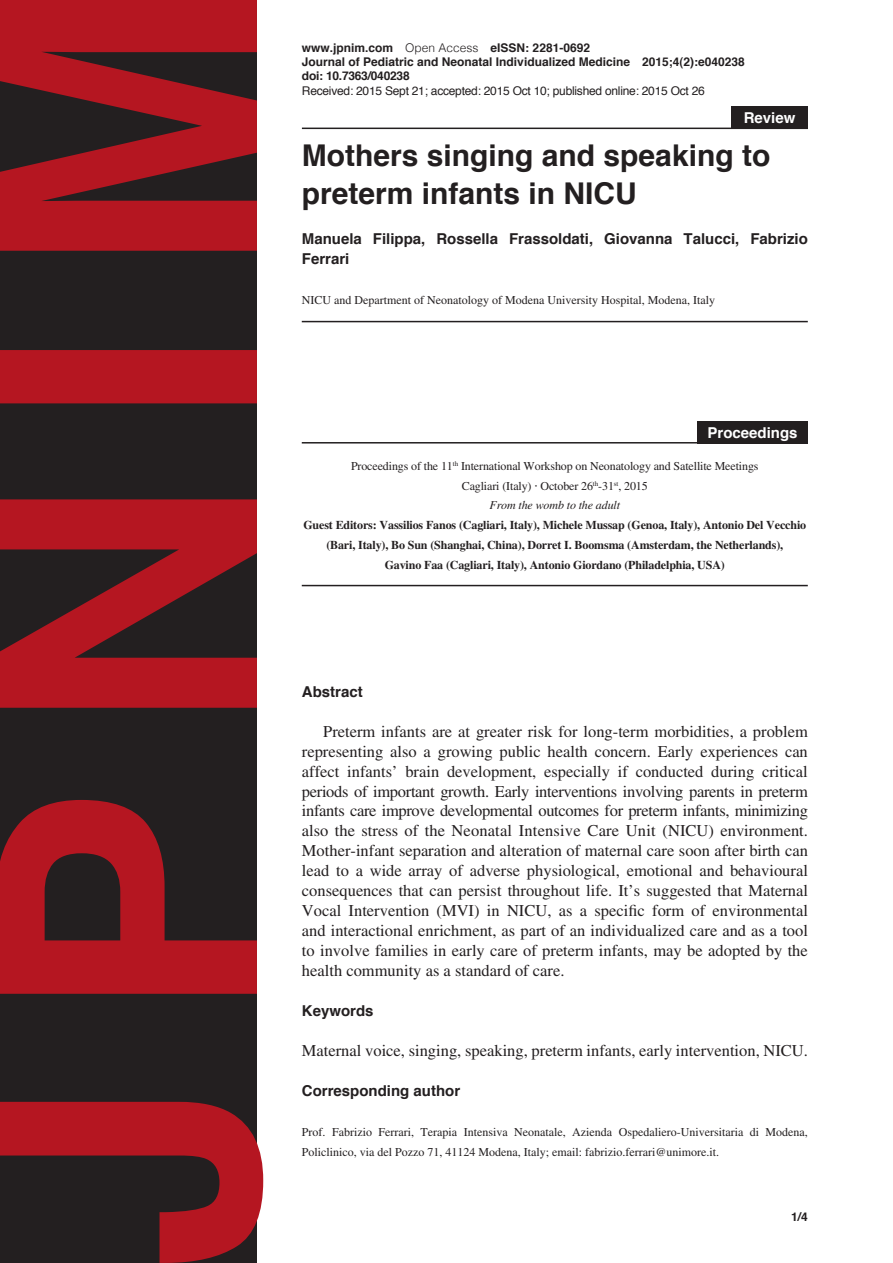
<style>
.page{position:relative;width:893px;height:1263px;background:#fff}
.page>*{position:absolute;margin:0;border:0;box-sizing:border-box;transform-origin:0 0}
.Heading1{font:700 30px/38.2px "Helvetica";color:#231f20}
.Body1{font:16.5px/20px "Times LT Std";color:#231f20;text-align:justify}
.Body2{font:16.5px "Times LT Std";color:#231f20}
.Heading2{font:700 15px/20px "Helvetica";color:#231f20}
.Article_Description{font:700 15px "Helvetica";color:#fff}
.Body3{font:12px/20px "Times LT Std";color:#231f20}
.Body3-2{font:700 12px/20px "Times LT Std";letter-spacing:-.01em;color:#231f20;text-align:center}
.Footer_Right{font:700 12px "Helvetica";color:#231f20}
.Footer_Right-2{font:12px "Helvetica";letter-spacing:-.02em;color:#231f20}
.Body3-3{font:italic 12px "Times LT Std";letter-spacing:-.01em;color:#231f20}
.Footer_Right-3{font:700 12px "Helvetica";letter-spacing:-.02em;color:#231f20}
.Page_Right{font:700 12px "Helvetica";color:#231f20}
.s1{font-weight:300}
.s2{font-family:"Helvetica"}
</style>
<div class="page">
<svg style="left:0;top:0;width:263px;height:1263px;background:#662025"></svg>
<hr style="left:302px;top:128px;width:506px;height:1px;background:#231f20">
<hr style="left:302px;top:321px;width:506px;height:1px;background:#231f20">
<div style="left:731px;top:106px;width:77px;height:22px;background:#231f20"></div>
<hr style="left:302px;top:585px;width:506px;height:1px;background:#231f20">
<hr style="left:302px;top:442px;width:506px;height:1px;background:#231f20">
<div style="left:697px;top:421px;width:111px;height:22px;background:#231f20"></div>
<p class="Footer_Right" style="left:302px;top:38px;width:290px">www.jpnim.com <span class="s1">Open Access</span> eISSN: 2281-0692</p>
<p class="Footer_Right" style="left:302px;top:52px;width:444px">Journal of Pediatric and Neonatal Individualized Medicine 2015;4(2):e040238</p>
<p class="Footer_Right-3" style="left:302px;top:66px;width:109px">doi: 10.7363/040238</p>
<p class="Footer_Right-2" style="left:302px;top:81px;width:404px">Received: 2015 Sept 21; accepted: 2015 Oct 10; published online: 2015 Oct 26</p>
<p class="Article_Description" style="left:744px;top:105px;width:53px">Review</p>
<p class="Heading1" style="left:302px;top:136px;width:470px">Mothers singing and speaking to preterm infants in NICU</p>
<p class="Heading2" style="left:302px;top:229px;width:507px">Manuela Filippa, Rossella Frassoldati, Giovanna Talucci, Fabrizio<br>Ferrari</p>
<p class="Body3" style="left:302px;top:290px;width:415px">NICU and Department of Neonatology of Modena University Hospital, Modena, Italy</p>
<p class="Article_Description" style="left:707px;top:421px;width:92px">Proceedings</p>
<p class="Body3" style="left:351px;top:455px;width:409px">Proceedings of the 11<sup>th</sup> International Workshop on Neonatology and Satellite Meetings</p>
<p class="Body3" style="left:462px;top:475px;width:188px">Cagliari (Italy) <span class="s2">·</span> October 26<sup>th</sup>-31<sup>st</sup>, 2015</p>
<p class="Body3-3" style="left:489px;top:499px;width:132px">From the womb to the adult</p>
<p class="Body3-2" style="left:303px;top:515px;width:504px">Guest Editors: Vassilios Fanos (Cagliari, Italy), Michele Mussap (Genoa, Italy), Antonio Del Vecchio (Bari, Italy), Bo Sun (Shanghai, China), Dorret I. Boomsma (Amsterdam, the Netherlands),<br>Gavino Faa (Cagliari, Italy), Antonio Giordano (Philadelphia, USA)</p>
<p class="Heading2" style="left:302px;top:682px;width:62px">Abstract</p>
<p class="Body1" style="left:302px;top:721px;width:508px;text-indent:21px">Preterm infants are at greater risk for long-term morbidities, a problem representing also a growing public health concern. Early experiences can affect infants’ brain development, especially if conducted during critical periods of important growth. Early interventions involving parents in preterm infants care improve developmental outcomes for preterm infants, minimizing also the stress of the Neonatal Intensive Care Unit (NICU) environment.<br>Mother-infant separation and alteration of maternal care soon after birth can lead to a wide array of adverse physiological, emotional and behavioural consequences that can persist throughout life. It’s suggested that Maternal Vocal Intervention (MVI) in NICU, as a specific form of environmental and interactional enrichment, as part of an individualized care and as a tool to involve families in early care of preterm infants, may be adopted by the health community as a standard of care.</p>
<p class="Heading2" style="left:302px;top:1001px;width:73px">Keywords</p>
<p class="Body2" style="left:302px;top:1041px;width:508px">Maternal voice, singing, speaking, preterm infants, early intervention, NICU.</p>
<p class="Heading2" style="left:302px;top:1081px;width:160px">Corresponding author</p>
<p class="Body3" style="left:302px;top:1122px;width:507px">Prof. Fabrizio Ferrari, Terapia Intensiva Neonatale, Azienda Ospedaliero-Universitaria di Modena,<br>Policlinico, via del Pozzo 71, 41124 Modena, Italy; email: fabrizio.ferrari@unimore.it.</p>
<p class="Page_Right" style="left:791px;top:1207px;width:18px">1/4</p>
</div>
